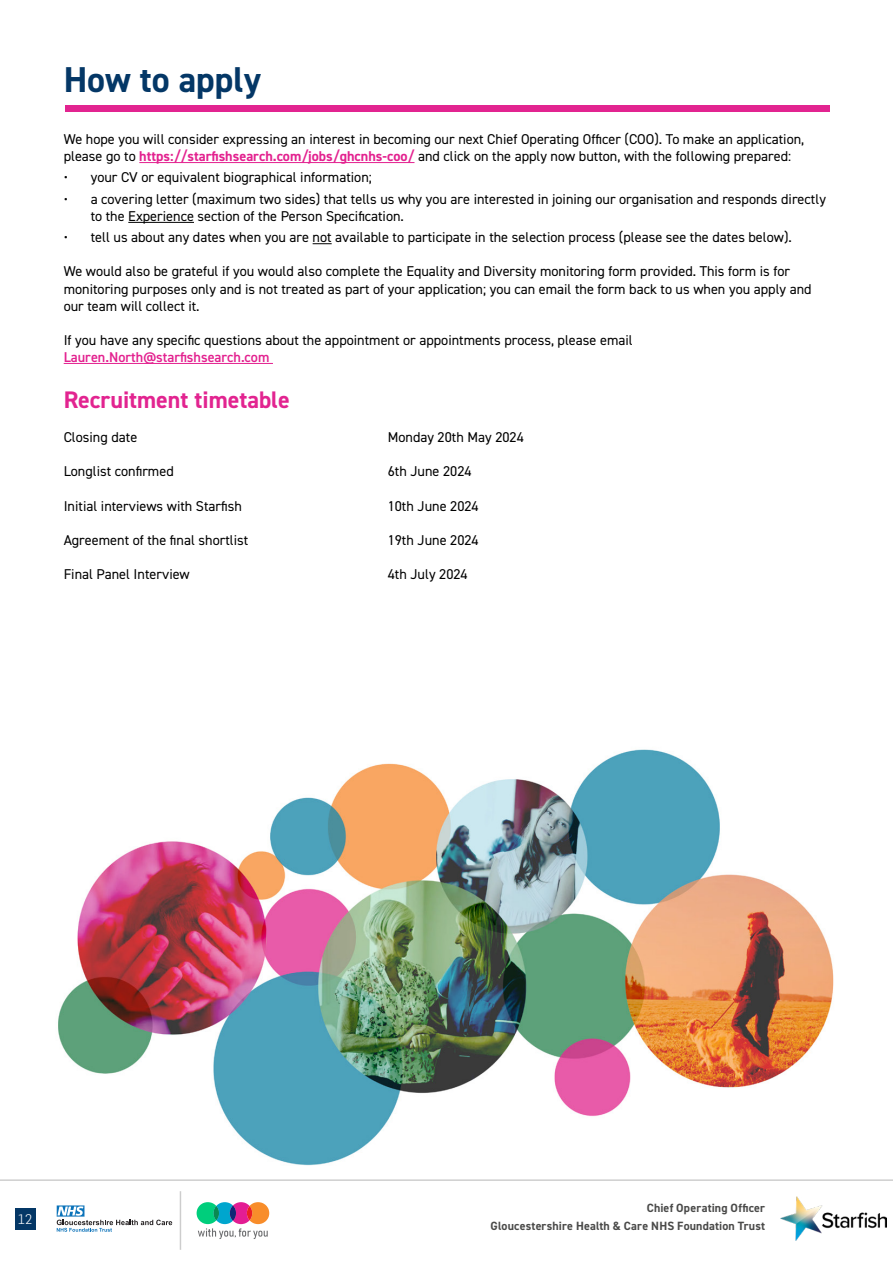
<style>
.page{position:relative;width:893px;height:1263px;background:#fff}
.page>*{position:absolute;margin:0;border:0;box-sizing:border-box;transform-origin:0 0}
.t1{font:700 36px "DIN2014";color:#043766}
.t2{font:700 24px "DIN2014";color:#e22490}
.t3{font:14.25px/17.1px "DIN2014";color:#000}
.t4{font:600 14.25px "DIN2014";color:#e3218f}
.t5{font:300 13.5px "Flama";color:#fff}
.t6{font:700 12px/18px "DIN2014";letter-spacing:.015em;color:#4a4a49;text-align:right}
.s1{font-weight:700;color:#e3218f}
</style>
<div class="page">
<svg style="left:56px;top:1205px;width:116px;height:27px"></svg>
<svg style="left:197px;top:1202px;width:72px;height:37px"></svg>
<img style="left:781px;top:1197px;width:106px;height:43px">
<div style="left:15px;top:1208px;width:20px;height:21px;background:#043766"></div>
<hr style="left:0;top:1179px;width:893px;height:2px;background:#000">
<hr style="left:180px;top:1191px;width:1px;height:59px;background:#000">
<div style="left:65px;top:105px;width:764px;height:7px;background:#e22490"></div>
<hr style="left:139px;top:162px;width:275px;height:1px;background:#e3218f">
<hr style="left:128px;top:222px;width:66px;height:1px;background:#000">
<svg style="left:313px;top:243px;width:19px;height:1px"></svg>
<hr style="left:64px;top:363px;width:209px;height:1px;background:#e3218f">
<img style="left:58px;top:749px;width:776px;height:417px">
<h1 class="t1" style="left:64px;top:55px;width:199px">How to apply</h1>
<p class="t3" style="left:64px;top:130px;width:742px">We hope you will consider expressing an interest in becoming our next Chief Operating Officer (COO). To make an application, please go to <span class="s1">https://starfishsearch.com/jobs/ghcnhs-coo/</span> and click on the apply now button, with the following prepared:</p>
<p class="t3" style="left:64px;top:169px;width:310px">• your CV or equivalent biographical information;</p>
<p class="t3" style="left:91px;top:190px;width:737px;text-indent:-27px">• a covering letter (maximum two sides) that tells us why you are interested in joining our organisation and responds directly to the Experience section of the Person Specification.</p>
<p class="t3" style="left:64px;top:229px;width:730px">• tell us about any dates when you are not available to participate in the selection process (please see the dates below).</p>
<p class="t3" style="left:64px;top:263px;width:749px">We would also be grateful if you would also complete the Equality and Diversity monitoring form provided. This form is for monitoring purposes only and is not treated as part of your application; you can email the form back to us when you apply and our team will collect it.</p>
<p class="t3" style="left:64px;top:331px;width:571px">If you have any specific questions about the appointment or appointments process, please email</p>
<p class="t4" style="left:64px;top:348px;width:207px">Lauren.North@starfishsearch.com</p>
<h2 class="t2" style="left:64px;top:384px;width:228px">Recruitment timetable</h2>
<p class="t3" style="left:64px;top:428px;width:75px">Closing date</p>
<p class="t3" style="left:388px;top:428px;width:138px">Monday 20th May 2024</p>
<p class="t3" style="left:64px;top:463px;width:112px">Longlist confirmed</p>
<p class="t3" style="left:388px;top:463px;width:85px">6th June 2024</p>
<p class="t3" style="left:64px;top:497px;width:180px">Initial interviews with Starfish</p>
<p class="t3" style="left:388px;top:497px;width:93px">10th June 2024</p>
<p class="t3" style="left:64px;top:531px;width:186px">Agreement of the final shortlist</p>
<p class="t3" style="left:388px;top:531px;width:93px">19th June 2024</p>
<p class="t3" style="left:64px;top:565px;width:128px">Final Panel Interview</p>
<p class="t3" style="left:388px;top:565px;width:81px">4th July 2024</p>
<p class="t5" style="left:18px;top:1210px;width:16px">12</p>
<p class="t6" style="left:491px;top:1199px;width:276px">Chief Operating Officer<br>Gloucestershire Health &amp; Care NHS Foundation Trust</p>
</div>
